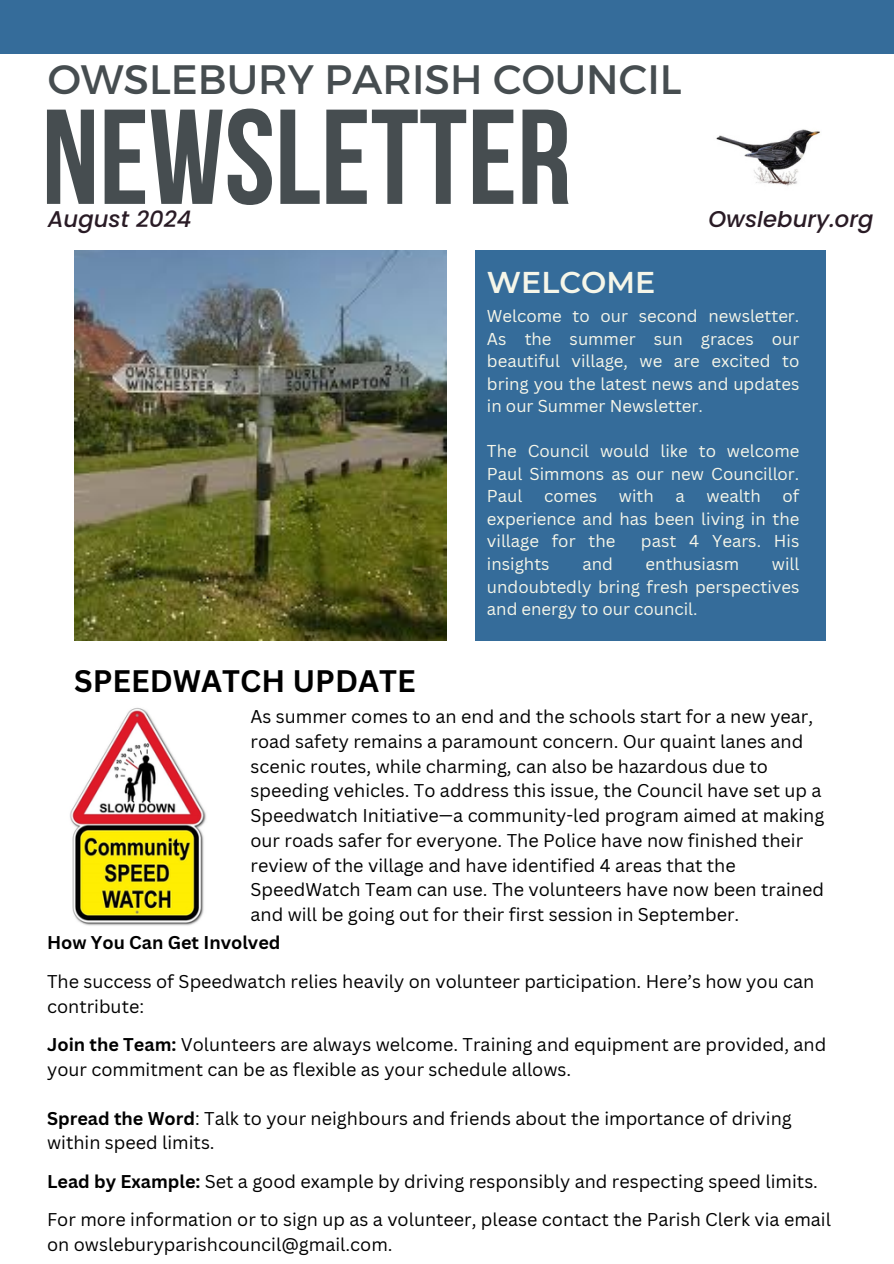
<style>
.page{position:relative;width:894px;height:1264px;background:#fff}
.page>*{position:absolute;margin:0;border:0;box-sizing:border-box;transform-origin:0 0}
.t1{font:134.55px "Bebas Neue Cyrillic";color:#464d50}
.t2{font:40.95px "Montserrat";color:#464d50}
.t3{font:700 30.3px "Canva Sans";color:#000}
.t4{font:600 30px "Montserrat";color:#f6f6e9}
.t5{font:italic 500 22.8px "Poppins";color:#291b25}
.t6{font:18px/24.8px "Canva Sans";color:#000}
.t7{font:700 18px "Canva Sans";color:#000}
.t8{font:16.8px/22.5px "Canva Sans";color:#f6f6e9;text-align:justify}
.s1{font-weight:700}
</style>
<div class="page">
<img style="left:74px;top:250px;width:373px;height:390px">
<div style="left:475px;top:250px;width:350px;height:391px;background:#356c9a"></div>
<div style="left:0;top:0;width:893px;height:54px;background:#356c9a"></div>
<img style="left:716px;top:129px;width:104px;height:57px">
<img style="left:70px;top:708px;width:136px;height:218px">
<h1 class="t2" style="left:48px;top:53px;width:635px">OWSLEBURY PARISH COUNCIL</h1>
<h3 class="t1" style="left:42px;top:103px;width:531px">NEWSLETTER</h3>
<p class="t5" style="left:48px;top:203px;width:145px">August 2024</p>
<h2 class="t5" style="left:708px;top:203px;width:167px">Owslebury.org</h2>
<h3 class="t4" style="left:487px;top:263px;width:170px">WELCOME</h3>
<p class="t8" style="left:487px;top:304px;width:314px">Welcome to our second newsletter.<br>As the summer sun graces our beautiful village, we are excited to bring you the latest news and updates in our Summer Newsletter.</p>
<p class="t8" style="left:487px;top:439px;width:314px">The Council would like to welcome Paul Simmons as our new Councillor.<br>Paul</p>
<p class="t8" style="left:487px;top:484px;width:314px;text-indent:295px">of experience and has been living in the village for the</p>
<p class="t8" style="left:544px;top:484px;width:55px">comes</p>
<p class="t8" style="left:618px;top:484px;width:36px">with</p>
<p class="t8" style="left:675px;top:484px;width:11px">a</p>
<p class="t8" style="left:706px;top:484px;width:56px">wealth</p>
<p class="t8" style="left:640px;top:529px;width:160px">past 4 Years. His</p>
<h4 class="t3" style="left:74px;top:659px;width:343px">SPEEDWATCH UPDATE</h4>
<p class="t8" style="left:487px;top:552px;width:314px;text-indent:285px">will undoubtedly bring fresh perspectives and energy to our council.</p>
<p class="t8" style="left:487px;top:552px;width:64px">insights</p>
<p class="t8" style="left:582px;top:552px;width:32px">and</p>
<p class="t8" style="left:645px;top:552px;width:95px">enthusiasm</p>
<p class="t6" style="left:250px;top:703px;width:575px">As summer comes to an end and the schools start for a new year, road safety remains a paramount concern. Our quaint lanes and scenic routes, while charming, can also be hazardous due to speeding vehicles. To address this issue, the Council have set up a Speedwatch Initiative—a community-led program aimed at making our roads safer for everyone. The Police have now finished their review of the village and have identified 4 areas that the SpeedWatch Team can use. The volunteers have now been trained and will be going out for their first session in September.</p>
<h5 class="t7" style="left:47px;top:930px;width:235px">How You Can Get Involved</h5>
<p class="t6" style="left:47px;top:968px;width:768px">The success of Speedwatch relies heavily on volunteer participation. Here’s how you can contribute:</p>
<p class="t6" style="left:47px;top:1031px;width:780px"><span class="s1">Join the Team:</span> Volunteers are always welcome. Training and equipment are provided, and your commitment can be as flexible as your schedule allows.</p>
<p class="t6" style="left:47px;top:1105px;width:746px"><span class="s1">Spread the Word</span>: Talk to your neighbours and friends about the importance of driving within speed limits.</p>
<p class="t6" style="left:47px;top:1168px;width:772px"><span class="s1">Lead by Example:</span> Set a good example by driving responsibly and respecting speed limits.</p>
<p class="t6" style="left:47px;top:1206px;width:785px">For more information or to sign up as a volunteer, please contact the Parish Clerk via email on owsleburyparishcouncil@gmail.com.</p>
</div>
